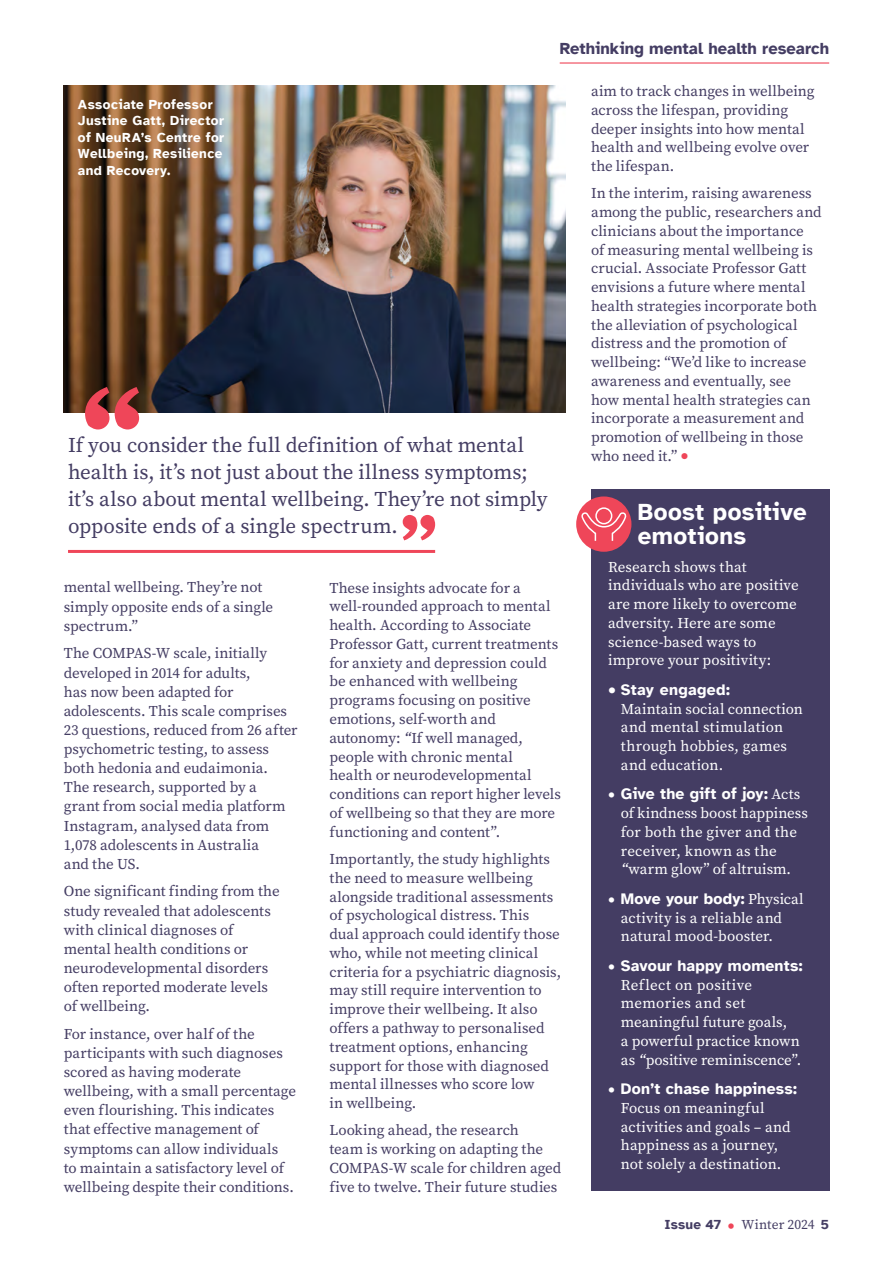
<style>
.page{position:relative;width:893px;height:1263px;background:#fff}
.page>*{position:absolute;margin:0;border:0;box-sizing:border-box;transform-origin:0 0}
.t1{font:700 24px/24px "Atkinson Hyperlegible";letter-spacing:.015em;color:#fff}
.t2{font:21px/27px "Source Serif Pro";letter-spacing:-.005em;color:#443d63}
.t3{font:700 16.5px "Atkinson Hyperlegible";color:#443d63}
.t4{font:700 15.75px "Atkinson Hyperlegible";letter-spacing:.015em;color:#fff}
.t5{font:15px/18.8px "Source Serif Pro";letter-spacing:-.005em;color:#443d63}
.t6{font:15px/18.8px "Source Serif Pro";letter-spacing:.005em;color:#fff}
.t7{font:700 13.5px/16.5px "Atkinson Hyperlegible";letter-spacing:.03em;color:#fff}
.t8{font:13.5px "Source Serif Pro";letter-spacing:.005em;color:#443d63}
.s1{font-weight:600;font-style:italic}
.s2{font-size:27px;color:#ef4659}
.s3{font-size:18px}
.s4{font-family:"Source Serif Pro";font-weight:400;font-size:15px}
.s5{font-family:"Atkinson Hyperlegible";font-weight:700}
.s6{font-size:24px;color:#ef4659}
</style>
<div class="page">
<hr style="left:68px;top:550px;width:367px;height:3px;background:#ef4659">
<svg style="left:403px;top:515px;width:32px;height:25px"></svg>
<hr style="left:560px;top:62px;width:269px;height:2px;background:#ef4659">
<img style="left:64px;top:85px;width:502px;height:327px">
<div style="left:591px;top:489px;width:238px;height:702px;background:#443d63"></div>
<div style="left:576px;top:496px;width:55px;height:56px;background:#ef4659;border-radius:50%"></div>
<svg style="left:580px;top:507px;width:47px;height:35px"></svg>
<svg style="left:85px;top:387px;width:54px;height:42px;background:#ba4e52"></svg>
<p class="t3" style="left:560px;top:39px;width:271px">Rethinking mental health research</p>
<p class="t7" style="left:78px;top:96px;width:148px">Associate Professor<br>Justine Gatt, Director of NeuRA’s Centre for<br>Wellbeing, Resilience and Recovery.</p>
<h2 class="t2" style="left:68px;top:431px;width:481px">If you consider the full definition of what mental health is, it’s not just about the illness symptoms; it’s also about mental wellbeing. They’re not simply opposite ends of a single spectrum.</h2>
<p class="t5" style="left:64px;top:578px;width:211px;line-height:19.2px">mental wellbeing. They’re not simply opposite ends of a single spectrum.”</p>
<p class="t5" style="left:64px;top:644px;width:235px">The COMPAS-W scale, initially developed in 2014 for adults,<br>has now been adapted for adolescents. This scale comprises<br>23 questions, reduced from 26 after psychometric testing, to assess both hedonia and eudaimonia.<br>The research, supported by a<br>grant from social media platform<br>Instagram, analysed data from<br>1,078 adolescents in Australia<br>and the US.</p>
<p class="t5" style="left:64px;top:882px;width:217px">One significant finding from the study revealed that adolescents with clinical diagnoses of mental health conditions or neurodevelopmental disorders often reported moderate levels of wellbeing.</p>
<p class="t5" style="left:64px;top:1024px;width:234px;line-height:19.2px">For instance, over half of the participants with such diagnoses scored as having moderate wellbeing, with a small percentage even flourishing. This indicates that effective management of symptoms can allow individuals<br>to maintain a satisfactory level of wellbeing despite their conditions.</p>
<p class="t5" style="left:330px;top:578px;width:233px">These insights advocate for a well-rounded approach to mental health. According to Associate<br>Professor Gatt, current treatments for anxiety and depression could be enhanced with wellbeing programs focusing on positive emotions, self-worth and autonomy: <span class="s1">“</span>If well managed, people with chronic mental<br>health or neurodevelopmental conditions can report higher levels of wellbeing so that they are more functioning and content”.</p>
<p class="t5" style="left:330px;top:850px;width:233px">Importantly, the study highlights the need to measure wellbeing alongside traditional assessments of psychological distress. This dual approach could identify those who, while not meeting clinical criteria for a psychiatric diagnosis, may still require intervention to improve their wellbeing. It also offers a pathway to personalised treatment options, enhancing support for those with diagnosed mental illnesses who score low<br>in wellbeing.</p>
<p class="t5" style="left:330px;top:1121px;width:233px">Looking ahead, the research<br>team is working on adapting the<br>COMPAS-W scale for children aged five to twelve. Their future studies</p>
<p class="t5" style="left:591px;top:82px;width:225px">aim to track changes in wellbeing across the lifespan, providing deeper insights into how mental health and wellbeing evolve over the lifespan.</p>
<p class="t5" style="left:591px;top:184px;width:232px">In the interim, raising awareness among the public, researchers and clinicians about the importance<br>of measuring mental wellbeing is crucial. Associate Professor Gatt envisions a future where mental health strategies incorporate both the alleviation of psychological distress and the promotion of wellbeing: “We’d like to increase awareness and eventually, see how mental health strategies can incorporate a measurement and promotion of wellbeing in those who need it.” <span class="s2">•</span></p>
<h1 class="t1" style="left:638px;top:500px;width:170px">Boost positive emotions</h1>
<p class="t6" style="left:608px;top:557px;width:192px">Research shows that individuals who are positive are more likely to overcome adversity. Here are some science-based ways to improve your positivity:</p>
<p class="t4" style="left:608px;top:680px;width:123px"><span class="s3">•</span> Stay engaged:</p>
<p class="t6" style="left:621px;top:699px;width:183px">Maintain social connection and mental stimulation through hobbies, games and education.</p>
<p class="t4" style="left:608px;top:785px;width:194px">• Give the gift of joy: <span class="s4">Acts</span></p>
<p class="t6" style="left:621px;top:804px;width:189px">of kindness boost happiness for both the giver and the receiver, known as the <span class="s1">“</span>warm glow” of altruism.</p>
<p class="t4" style="left:608px;top:889px;width:197px">• Move your body: <span class="s4">Physical</span></p>
<p class="t6" style="left:621px;top:908px;width:163px">activity is a reliable and natural mood-booster.</p>
<p class="t4" style="left:608px;top:956px;width:196px">• Savour happy moments:</p>
<p class="t6" style="left:621px;top:975px;width:182px">Reflect on positive memories and set meaningful future goals,<br>a powerful practice known as <span class="s1">“</span>positive reminiscence”.</p>
<p class="t4" style="left:608px;top:1079px;width:190px">• Don’t chase happiness:</p>
<p class="t6" style="left:621px;top:1098px;width:171px">Focus on meaningful activities and goals – and happiness as a journey, not solely a destination.</p>
<p class="t8" style="left:664px;top:1216px;width:166px"><span class="s5">Issue 47</span> <span class="s6">•</span> Winter 2024 <span class="s5">5</span></p>
</div>
